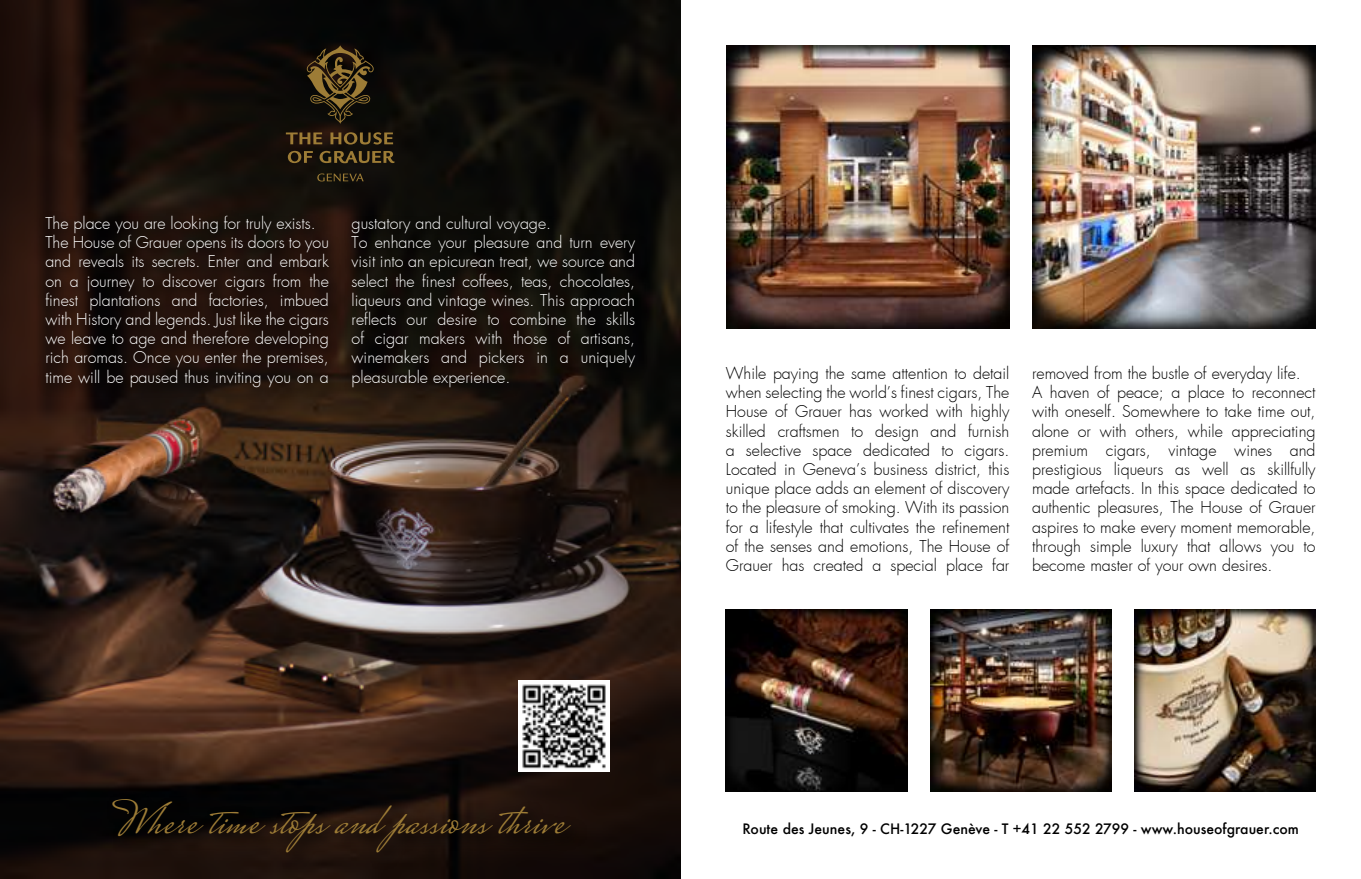
<style>
.page{position:relative;width:1361px;height:879px;background:#fff}
.page>*{position:absolute;margin:0;border:0;box-sizing:border-box;transform-origin:0 0}
.t1{font:46px "Mrs Saint Delafield";letter-spacing:.01em;color:#9d7c36}
.t2{font:300 16px/19.2px "Futura";color:#000;text-align:justify}
.t3{font:300 16px/19.2px "Futura";color:#fff}
.t4{font:500 14px "Futura";color:#000}
</style>
<div class="page">
<img style="left:726px;top:46px;width:283px;height:283px">
<img style="left:1032px;top:45px;width:283px;height:284px">
<img style="left:726px;top:609px;width:181px;height:182px">
<img style="left:930px;top:609px;width:181px;height:182px">
<img style="left:1134px;top:610px;width:181px;height:181px">
<img style="left:0;top:0;width:680px;height:879px">
<svg style="left:284px;top:45px;width:113px;height:142px;background:#282010"></svg>
<img style="left:519px;top:680px;width:91px;height:91px">
<svg style="left:39px;top:210px;width:609px;height:192px;background:#190f09"></svg>
<svg style="left:107px;top:792px;width:480px;height:78px;background:#160d08"></svg>
<p class="t3" style="left:45px;top:214px;width:285px">The place you are looking for truly exists.<br>The House of Grauer opens its doors to you and reveals its secrets. Enter and embark on a journey to discover cigars from the finest plantations and factories, imbued with History and legends. Just like the cigars we leave to age and therefore developing rich aromas. Once you enter the premises, time will be paused thus inviting you on a</p>
<p class="t3" style="left:351px;top:214px;width:285px">gustatory and cultural voyage.<br>To enhance your pleasure and turn every visit into an epicurean treat, we source and select the finest coffees, teas, chocolates, liqueurs and vintage wines. This approach reflects our desire to combine the skills of cigar makers with those of artisans, winemakers and pickers in a uniquely pleasurable experience.</p>
<h1 class="t1" style="left:115px;top:790px;width:451px">Where time stops and passions thrive</h1>
<p class="t2" style="left:726px;top:364px;width:285px">While paying the same attention to detail when selecting the world’s finest cigars, The House of Grauer has worked with highly skilled craftsmen to design and furnish a selective space dedicated to cigars.<br>Located in Geneva’s business district, this unique place adds an element of discovery to the pleasure of smoking. With its passion for a lifestyle that cultivates the refinement of the senses and emotions, The House of Grauer has created a special place far</p>
<p class="t2" style="left:1032px;top:364px;width:285px;text-align:left">removed from the bustle of everyday life.<br>A haven of peace; a place to reconnect with oneself. Somewhere to take time out, alone or with others, while appreciating premium cigars, vintage wines and prestigious liqueurs as well as skillfully made artefacts. In this space dedicated to authentic pleasures, The House of Grauer aspires to make every moment memorable, through simple luxury that allows you to become master of your own desires.</p>
<p class="t4" style="left:742px;top:819px;width:558px">Route des Jeunes, 9 - CH-1227 Genève - T +41 22 552 2799 - www.houseofgrauer.com</p>
</div>
